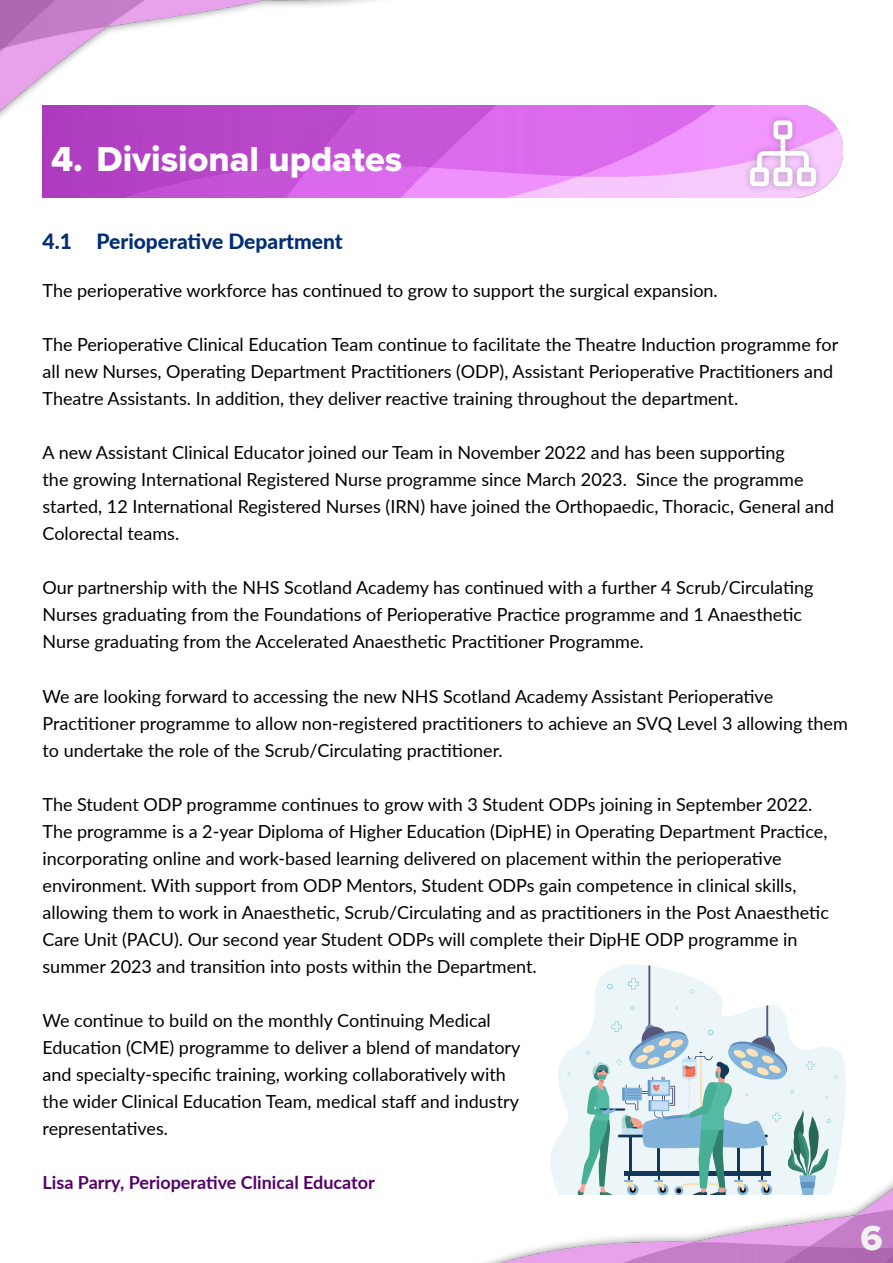
<style>
.page{position:relative;width:893px;height:1263px;background:#fff}
.page>*{position:absolute;margin:0;border:0;box-sizing:border-box;transform-origin:0 0}
.t1{font:36px "Proxima Nova Extrabld";color:#fcfeff}
.t2{font:36px "Proxima Nova Extrabld";color:#f2f2f2}
.t3{font:800 21px "Lato";color:#002d74}
.t4{font:18px/27px "Lato";color:#000}
.t5{font:700 18px "Lato";color:#56006a}
</style>
<div class="page">
<img style="left:484px;top:1182px;width:409px;height:81px">
<img style="left:0;top:0;width:583px;height:198px">
<img style="left:43px;top:106px;width:799px;height:92px">
<div style="left:742px;top:113px;width:82px;height:81px;background:#000;opacity:.25"></div>
<svg style="left:750px;top:120px;width:66px;height:66px"></svg>
<svg style="left:546px;top:964px;width:310px;height:231px"></svg>
<svg style="left:567px;top:1072px;width:4px;height:3px"></svg>
<svg style="left:577px;top:965px;width:260px;height:230px"></svg>
<h1 class="t1" style="left:51px;top:132px;width:353px">4. Divisional updates</h1>
<p class="t3" style="left:43px;top:226px;width:302px">4.1 Perioperative Department</p>
<p class="t4" style="left:43px;top:277px;width:677px">The perioperative workforce has continued to grow to support the surgical expansion.</p>
<p class="t4" style="left:43px;top:331px;width:797px">The Perioperative Clinical Education Team continue to facilitate the Theatre Induction programme for all new Nurses, Operating Department Practitioners (ODP), Assistant Perioperative Practitioners and<br>Theatre Assistants. In addition, they deliver reactive training throughout the department.</p>
<p class="t4" style="left:43px;top:439px;width:793px">A new Assistant Clinical Educator joined our Team in November 2022 and has been supporting<br>the growing International Registered Nurse programme since March 2023. Since the programme started, 12 International Registered Nurses (IRN) have joined the Orthopaedic, Thoracic, General and Colorectal teams.</p>
<p class="t4" style="left:43px;top:574px;width:773px">Our partnership with the NHS Scotland Academy has continued with a further 4 Scrub/Circulating<br>Nurses graduating from the Foundations of Perioperative Practice programme and 1 Anaesthetic<br>Nurse graduating from the Accelerated Anaesthetic Practitioner Programme.</p>
<p class="t4" style="left:43px;top:682px;width:807px">We are looking forward to accessing the new NHS Scotland Academy Assistant Perioperative<br>Practitioner programme to allow non-registered practitioners to achieve an SVQ Level 3 allowing them to undertake the role of the Scrub/Circulating practitioner.</p>
<p class="t4" style="left:43px;top:790px;width:788px">The Student ODP programme continues to grow with 3 Student ODPs joining in September 2022.<br>The programme is a 2-year Diploma of Higher Education (DipHE) in Operating Department Practice, incorporating online and work-based learning delivered on placement within the perioperative environment. With support from ODP Mentors, Student ODPs gain competence in clinical skills, allowing them to work in Anaesthetic, Scrub/Circulating and as practitioners in the Post Anaesthetic Care Unit (PACU). Our second year Student ODPs will complete their DipHE ODP programme in summer 2023 and transition into posts within the Department.</p>
<p class="t4" style="left:43px;top:1006px;width:479px">We continue to build on the monthly Continuing Medical Education (CME) programme to deliver a blend of mandatory and specialty-specific training, working collaboratively with the wider Clinical Education Team, medical staff and industry representatives.</p>
<p class="t5" style="left:43px;top:1169px;width:334px">Lisa Parry, Perioperative Clinical Educator</p>
<h1 class="t2" style="left:861px;top:1211px;width:24px">6</h1>
</div>
